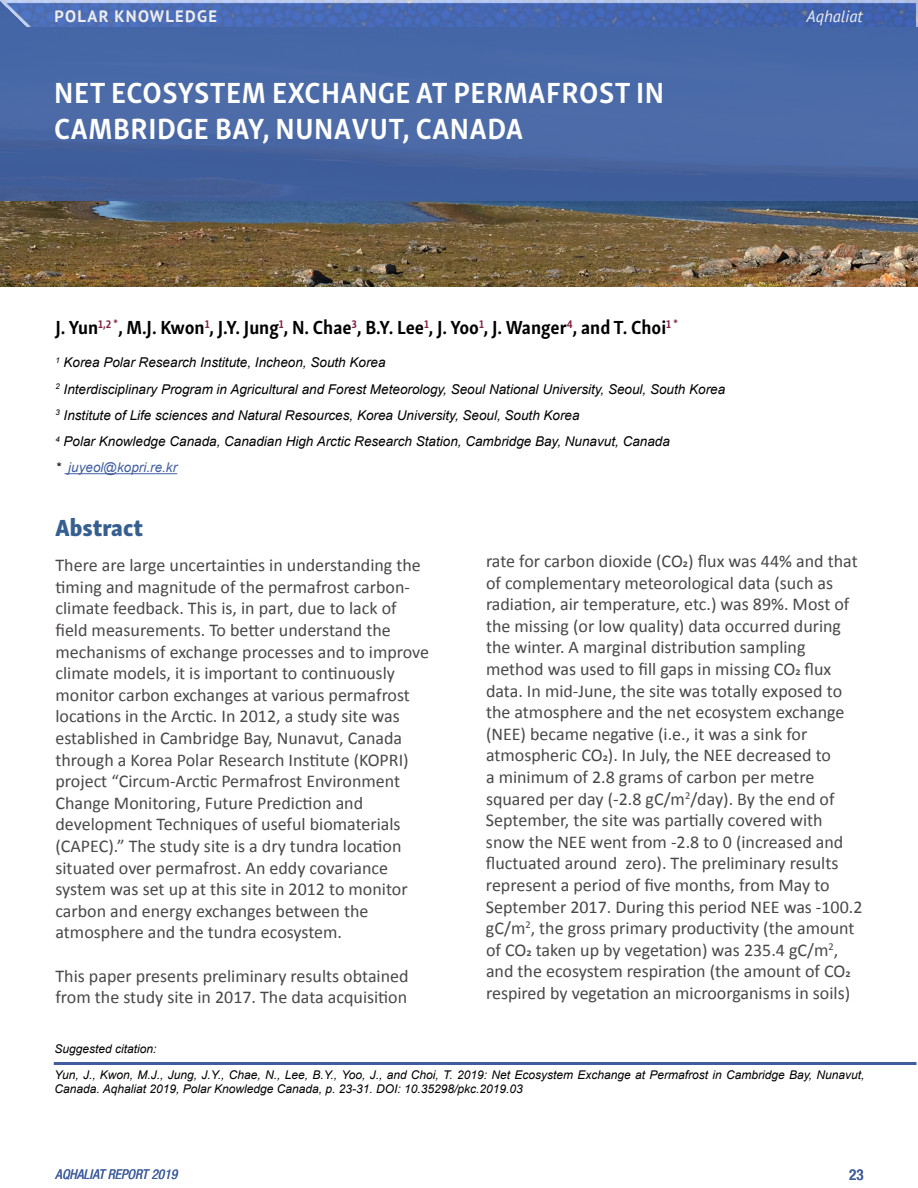
<style>
.page{position:relative;width:918px;height:1188px;background:#fff}
.page>*{position:absolute;margin:0;border:0;box-sizing:border-box;transform-origin:0 0}
.t1{font:700 30px/36px "Skolar Sans Latn Cn";letter-spacing:.02em;color:#fff}
.t2{font:24px "Skolar Sans Latn Cn Eb";color:#365f91}
.t3{font:700 19.5px "Skolar Sans Latn Cn";color:#000}
.t4{font:18px/21.6px "Calibri";color:#4a4747}
.t5{font:700 16.5px "PT Sans";letter-spacing:.08em;color:#ededed}
.t6{font:italic 16.5px "PT Sans";color:#ededed}
.t7{font:500 condensed 15px "Helvetica Neue LT Std";color:#415f9f}
.t8{font:italic 13.5px/26.2px "Arial";color:#000}
.t9{font:italic condensed 13.5px "Helvetica Neue LT Std";color:#415f9f}
.t10{font:italic 12px/26.4px "Arial";color:#000}
.s1{color:#415f9f}
</style>
<div class="page">
<hr style="left:54px;top:1062px;width:862px;height:3px;background:#415f9f">
<img style="left:0;top:200px;width:918px;height:86px">
<svg style="left:0;top:0;width:918px;height:200px;background:#4968a6"></svg>
<hr style="left:65px;top:473px;width:112px;height:1px;background:#415f9f">
<p class="t5" style="left:55px;top:3px;width:164px">POLAR KNOWLEDGE</p>
<p class="t6" style="left:807px;top:4px;width:58px">Aqhaliat</p>
<p class="t5" style="left:55px;top:5px;width:164px">POLAR KNOWLEDGE</p>
<p class="t6" style="left:807px;top:6px;width:58px">Aqhaliat</p>
<h1 class="t1" style="left:54px;top:72px;width:611px">NET ECOSYSTEM EXCHANGE AT PERMAFROST IN<br>CAMBRIDGE BAY, NUNAVUT, CANADA</h1>
<p class="t3" style="left:56px;top:312px;width:624px">J. Yun<sup>1,2</sup> <sup>*</sup>, M.J. Kwon<sup>1</sup>, J.Y. Jung<sup>1</sup>, N. Chae<sup>3</sup>, B.Y. Lee<sup>1</sup>, J. Yoo<sup>1</sup>, J. Wanger<sup>4</sup>, and T. Choi<sup>1</sup> <sup>*</sup></p>
<p class="t8" style="left:56px;top:350px;width:671px"><sup>1</sup> Korea Polar Research Institute, Incheon, South Korea<br><sup>2</sup> Interdisciplinary Program in Agricultural and Forest Meteorology, Seoul National University, Seoul, South Korea <sup>3</sup> Institute of Life sciences and Natural Resources, Korea University, Seoul, South Korea<br><sup>4</sup> Polar Knowledge Canada, Canadian High Arctic Research Station, Cambridge Bay, Nunavut, Canada<br>* <span class="s1">juyeol@kopri.re.kr</span></p>
<h2 class="t2" style="left:56px;top:508px;width:89px">Abstract</h2>
<p class="t4" style="left:56px;top:555px;width:375px">There are large uncertainties in understanding the timing and magnitude of the permafrost carbon&shy;climate feedback. This is, in part, due to lack of field measurements. To better understand the mechanisms of exchange processes and to improve climate models, it is important to continuously monitor carbon exchanges at various permafrost locations in the Arctic. In 2012, a study site was established in Cambridge Bay, Nunavut, Canada through a Korea Polar Research Institute (KOPRI) project “Circum-Arctic Permafrost Environment Change Monitoring, Future Prediction and development Techniques of useful biomaterials (CAPEC).” The study site is a dry tundra location situated over permafrost. An eddy covariance system was set up at this site in 2012 to monitor carbon and energy exchanges between the atmosphere and the tundra ecosystem.</p>
<p class="t4" style="left:56px;top:965px;width:355px">This paper presents preliminary results obtained from the study site in 2017. The data acquisition</p>
<p class="t4" style="left:486px;top:550px;width:378px">rate for carbon dioxide (CO2) flux was 44% and that of complementary meteorological data (such as radiation, air temperature, etc.) was 89%. Most of the missing (or low quality) data occurred during the winter. A marginal distribution sampling method was used to fill gaps in missing CO2 flux data. In mid-June, the site was totally exposed to the atmosphere and the net ecosystem exchange (NEE) became negative (i.e., it was a sink for atmospheric CO2). In July, the NEE decreased to<br>a minimum of 2.8 grams of carbon per metre squared per day (-2.8 gC/m<sup>2</sup>/day). By the end of September, the site was partially covered with snow the NEE went from -2.8 to 0 (increased and fluctuated around zero). The preliminary results represent a period of five months, from May to September 2017. During this period NEE was -100.2 gC/m<sup>2</sup>, the gross primary productivity (the amount of CO2 taken up by vegetation) was 235.4 gC/m<sup>2</sup>, and the ecosystem respiration (the amount of CO2 respired by vegetation an microorganisms in soils)</p>
<p class="t10" style="left:54px;top:1035px;width:811px">Suggested citation:<br>Yun, J., Kwon, M.J., Jung, J.Y., Chae, N., Lee, B.Y., Yoo, J., and Choi, T. 2019: Net Ecosystem Exchange at Permafrost in Cambridge Bay, Nunavut,</p>
<p class="t10" style="left:54px;top:1076px;width:470px">Canada. Aqhaliat 2019, Polar Knowledge Canada, p. 23-31. DOI: 10.35298/pkc.2019.03</p>
<p class="t9" style="left:55px;top:1167px;width:124px">AQHALIAT REPORT 2019</p>
<p class="t7" style="left:849px;top:1166px;width:16px">23</p>
</div>
